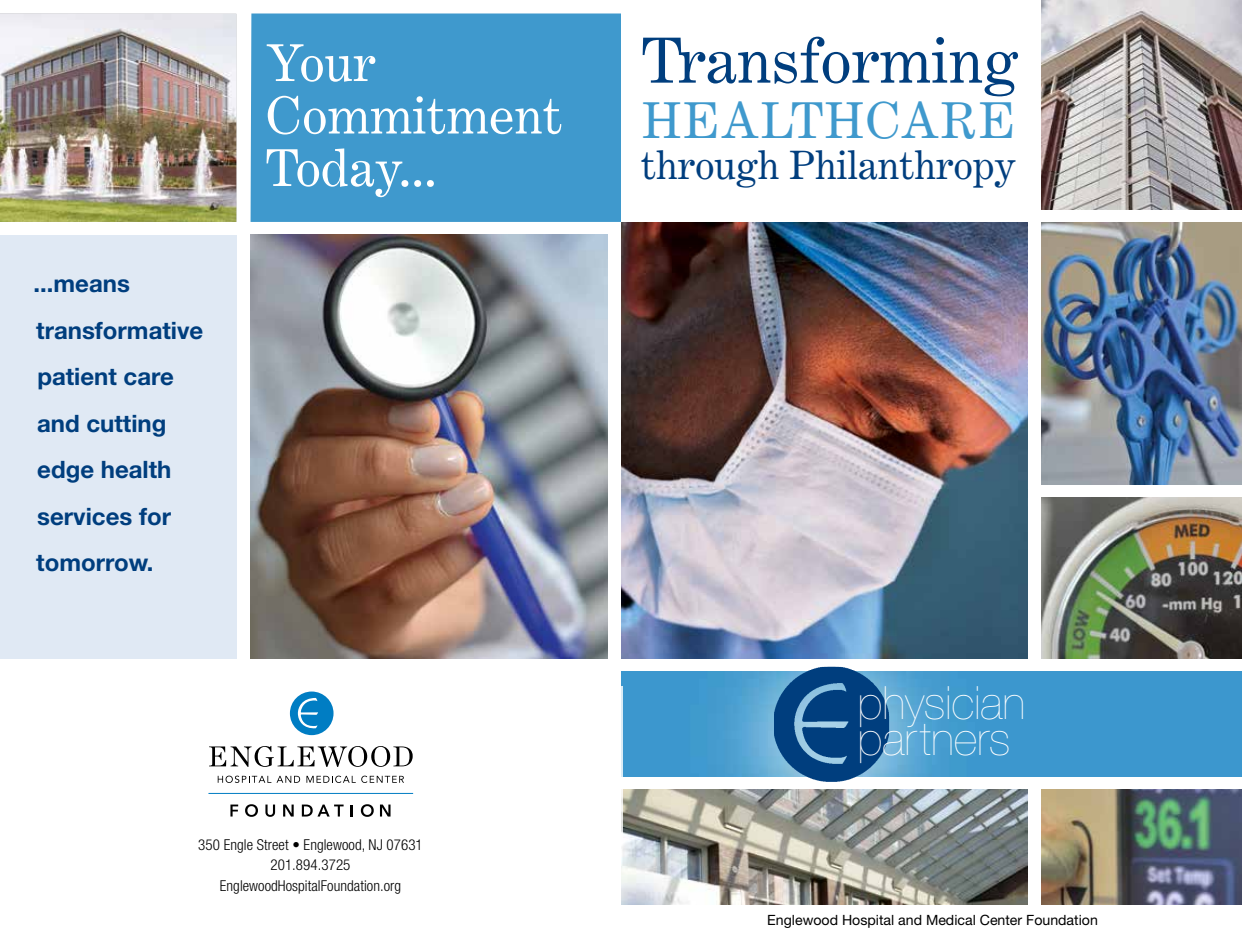
<style>
.page{position:relative;width:1242px;height:945px;background:#fff}
.page>*{position:absolute;margin:0;border:0;box-sizing:border-box;transform-origin:0 0}
.t1{font:62.55px "Century Expanded";color:#003e7e}
.t2{font:51px/52.5px "Century Expanded";color:#fff}
.t3{font:49.65px "Century Expanded";color:#3f99cd}
.t4{font:200 46.05px/35.8px "Helvetica Neue";color:#fff}
.t5{font:39.15px "Century Expanded";letter-spacing:-.005em;color:#003e7e}
.t6{font:700 24px/46.5px "Helvetica Neue";color:#003e7e}
.t7{font:300 condensed 15px/20.4px "Helvetica Neue";letter-spacing:.005em;color:#000;text-align:center}
.t8{font:14.1px "Helvetica Neue";color:#000}
</style>
<div class="page">
<img style="left:1041px;top:223px;width:201px;height:261px">
<img style="left:621px;top:223px;width:406px;height:436px">
<img style="left:621px;top:672px;width:621px;height:105px">
<img style="left:774px;top:667px;width:115px;height:115px">
<img style="left:1041px;top:0;width:201px;height:210px">
<img style="left:1041px;top:497px;width:201px;height:161px">
<img style="left:621px;top:790px;width:406px;height:114px">
<img style="left:1041px;top:790px;width:201px;height:114px">
<div style="left:0;top:686px;width:623px;height:158px;background:#fff"></div>
<svg style="left:230px;top:805px;width:8px;height:12px"></svg>
<svg style="left:245px;top:804px;width:13px;height:13px"></svg>
<svg style="left:265px;top:805px;width:10px;height:12px"></svg>
<svg style="left:283px;top:805px;width:11px;height:12px"></svg>
<svg style="left:302px;top:805px;width:42px;height:12px"></svg>
<svg style="left:351px;top:805px;width:2px;height:12px"></svg>
<svg style="left:361px;top:804px;width:13px;height:13px"></svg>
<svg style="left:380px;top:805px;width:11px;height:12px"></svg>
<hr style="left:208px;top:793px;width:205px;height:1px;background:#007dc3">
<svg style="left:218px;top:776px;width:53px;height:7px"></svg>
<svg style="left:277px;top:776px;width:23px;height:7px"></svg>
<svg style="left:306px;top:776px;width:98px;height:7px"></svg>
<svg style="left:209px;top:746px;width:204px;height:21px"></svg>
<div style="left:290px;top:692px;width:44px;height:43px;background:#007dc3;border-radius:50%"></div>
<svg style="left:298px;top:698px;width:20px;height:31px"></svg>
<div style="left:0;top:235px;width:236px;height:423px;background:#e0e9f4"></div>
<div style="left:251px;top:14px;width:370px;height:208px;background:#3f99cd"></div>
<img style="left:0;top:14px;width:236px;height:208px">
<img style="left:251px;top:235px;width:357px;height:423px">
<h3 class="t6" style="left:33px;top:260px;width:171px">...means transformative patient care and cutting edge health services for tomorrow.</h3>
<h2 class="t2" style="left:265px;top:36px;width:299px">Your<br>Commitment<br>Today...</h2>
<p class="t7" style="left:198px;top:834px;width:226px">350 Engle Street • Englewood, NJ 07631<br>201.894.3725<br>EnglewoodHospitalFoundation.org</p>
<h1 class="t1" style="left:641px;top:22px;width:379px">Transforming</h1>
<h3 class="t3" style="left:641px;top:90px;width:377px">HEALTHCARE</h3>
<h3 class="t5" style="left:641px;top:141px;width:377px">through Philanthropy</h3>
<h3 class="t4" style="left:858px;top:685px;width:169px">physician partners</h3>
<p class="t8" style="left:767px;top:912px;width:332px">Englewood Hospital and Medical Center Foundation</p>
</div>
